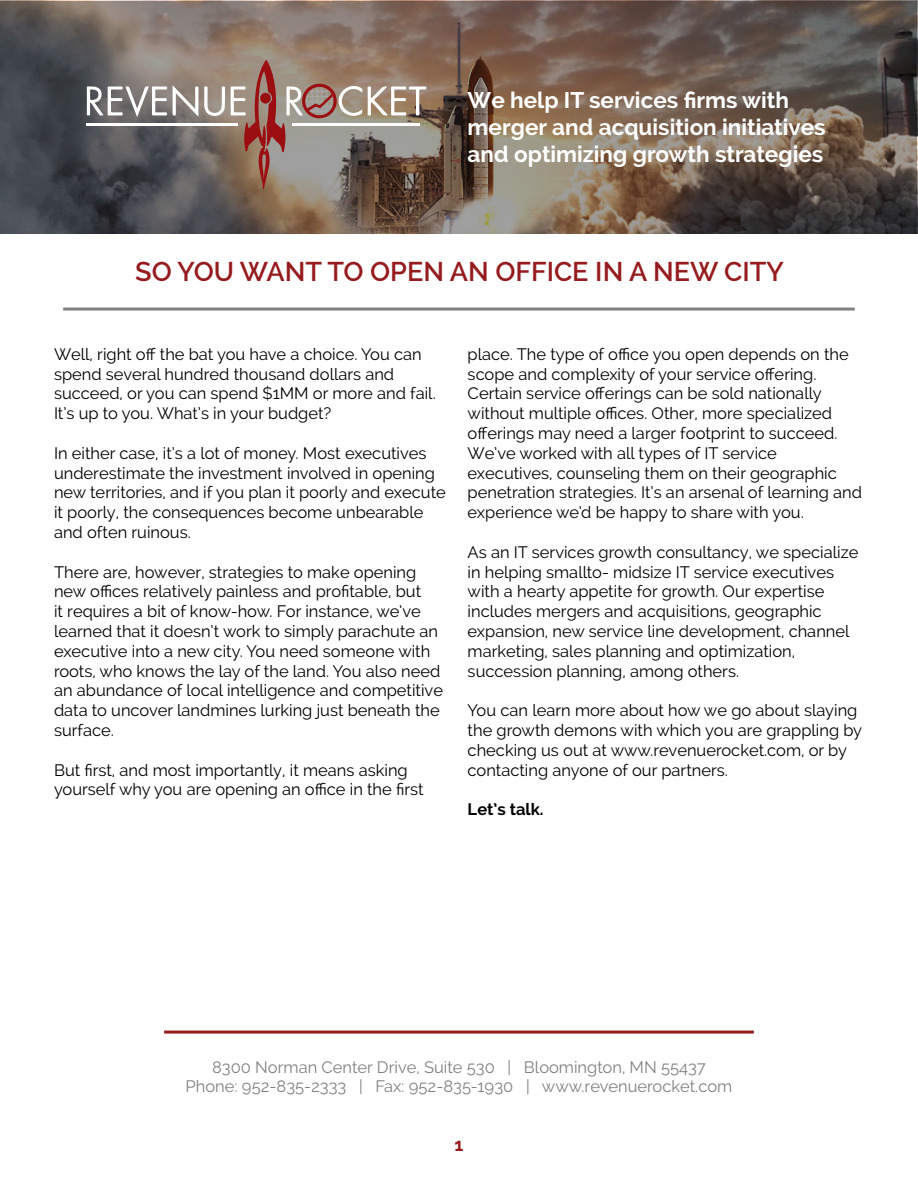
<style>
.page{position:relative;width:918px;height:1188px;background:#fff}
.page>*{position:absolute;margin:0;border:0;box-sizing:border-box;transform-origin:0 0}
.t1{font:600 27px "Raleway";color:#951b1e}
.t2{font:700 22.5px/27px "Raleway";color:#fff}
.t3{font:700 18px "Raleway";color:#951b1e}
.t4{font:16.5px/19.8px "Raleway";color:#000}
.t5{font:16.5px/19.8px "Raleway";color:#818181;text-align:center}
.t6{font:700 16.5px "Raleway";color:#000}
</style>
<div class="page">
<svg style="left:1px;top:1px;width:916px;height:232px;background:#6b5d54"></svg>
<hr style="left:86px;top:124px;width:152px;height:2px;background:#fff">
<svg style="left:173px;top:85px;width:52px;height:32px"></svg>
<svg style="left:87px;top:86px;width:80px;height:31px"></svg>
<svg style="left:231px;top:60px;width:196px;height:129px;background:#967f74"></svg>
<hr style="left:63px;top:308px;width:792px;height:3px;background:#818181">
<hr style="left:164px;top:1031px;width:590px;height:3px;background:#951b1e">
<h2 class="t2" style="left:468px;top:87px;width:360px">We help IT services firms with merger and acquisition initiatives and optimizing growth strategies</h2>
<h1 class="t1" style="left:135px;top:256px;width:650px">SO YOU WANT TO OPEN AN OFFICE IN A NEW CITY</h1>
<p class="t4" style="left:54px;top:344px;width:383px">Well, right off the bat you have a choice. You can spend several hundred thousand dollars and succeed, or you can spend $1MM or more and fail.<br>It’s up to you. What’s in your budget?</p>
<p class="t4" style="left:54px;top:443px;width:393px">In either case, it’s a lot of money. Most executives underestimate the investment involved in opening new territories, and if you plan it poorly and execute it poorly, the consequences become unbearable and often ruinous.</p>
<p class="t4" style="left:54px;top:562px;width:391px">There are, however, strategies to make opening new offices relatively painless and profitable, but<br>it requires a bit of know-how. For instance, we’ve learned that it doesn’t work to simply parachute an executive into a new city. You need someone with roots, who knows the lay of the land. You also need an abundance of local intelligence and competitive data to uncover landmines lurking just beneath the surface.</p>
<p class="t4" style="left:54px;top:760px;width:371px">But first, and most importantly, it means asking yourself why you are opening an office in the first</p>
<p class="t4" style="left:468px;top:344px;width:396px">place. The type of office you open depends on the scope and complexity of your service offering.<br>Certain service offerings can be sold nationally without multiple offices. Other, more specialized offerings may need a larger footprint to succeed.<br>We’ve worked with all types of IT service executives, counseling them on their geographic penetration strategies. It’s an arsenal of learning and experience we’d be happy to share with you.</p>
<p class="t4" style="left:468px;top:542px;width:392px">As an IT services growth consultancy, we specialize in helping smallto- midsize IT service executives with a hearty appetite for growth. Our expertise includes mergers and acquisitions, geographic expansion, new service line development, channel marketing, sales planning and optimization, succession planning, among others.</p>
<p class="t4" style="left:468px;top:700px;width:396px">You can learn more about how we go about slaying the growth demons with which you are grappling by checking us out at www.revenuerocket.com, or by contacting anyone of our partners.</p>
<p class="t6" style="left:468px;top:800px;width:78px">Let’s talk.</p>
<p class="t5" style="left:186px;top:1057px;width:548px">8300 Norman Center Drive, Suite 530 | Bloomington, MN 55437<br>Phone: 952-835-2333 | Fax: 952-835-1930 | www.revenuerocket.com</p>
<p class="t3" style="left:455px;top:1134px;width:10px">1</p>
</div>
